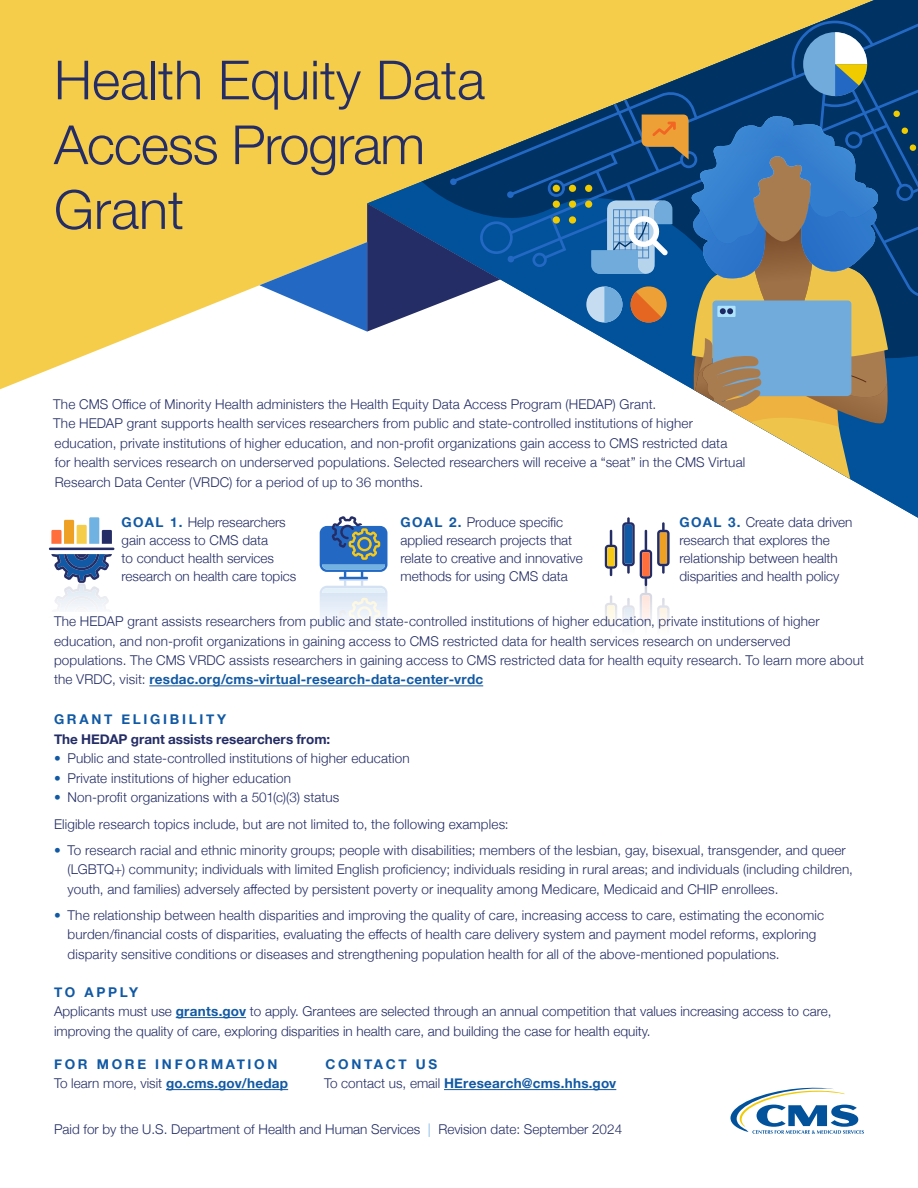
<style>
.page{position:relative;width:918px;height:1188px;background:#fff}
.page>*{position:absolute;margin:0;border:0;box-sizing:border-box;transform-origin:0 0}
.t1{font:300 54px/64.8px "Helvetica Neue LT Std";color:#242d65}
.t2{font:300 13.5px/19.5px "Helvetica Neue";letter-spacing:.01em;color:#242d65}
.t3{font:700 13.5px "Helvetica Neue";letter-spacing:.2em;color:#1159a4}
.t4{font:700 13.5px "Helvetica Neue";letter-spacing:.02em;color:#1159a4}
.t5{font:700 13.5px "Helvetica Neue";color:#242d65}
.s1{font-weight:700;color:#1159a4}
.s2{color:#1159a4}
.s3{font-weight:300;color:#242d65}
.s4{color:#70b2e1}
</style>
<div class="page">
<hr style="left:49px;top:548px;width:65px;height:2px;background:#242d65">
<svg style="left:51px;top:517px;width:61px;height:27px"></svg>
<hr style="left:49px;top:616px;width:65px;height:3px;background:#242d65">
<svg style="left:51px;top:554px;width:61px;height:55px"></svg>
<svg style="left:0;top:0;width:367px;height:389px;background:#f7d361"></svg>
<svg style="left:259px;top:5px;width:659px;height:479px"></svg>
<svg style="left:730px;top:1088px;width:134px;height:46px"></svg>
<hr style="left:149px;top:686px;width:334px;height:1px;background:#1159a4">
<hr style="left:176px;top:1017px;width:70px;height:1px;background:#1159a4">
<hr style="left:166px;top:1089px;width:122px;height:1px;background:#1159a4">
<hr style="left:444px;top:1089px;width:172px;height:1px;background:#1159a4">
<svg style="left:320px;top:516px;width:67px;height:107px"></svg>
<svg style="left:605px;top:517px;width:65px;height:109px"></svg>
<div style="left:607px;top:605px;width:8px;height:19px;background:#fef9e8"></div>
<svg style="left:625px;top:608px;width:7px;height:39px"></svg>
<div style="left:642px;top:595px;width:8px;height:24px;background:#ffebe4"></div>
<h1 class="t1" style="left:54px;top:47px;width:433px">Health Equity Data<br>Access Program<br>Grant</h1>
<p class="t2" style="left:53px;top:393px;width:694px">The CMS Office of Minority Health administers the Health Equity Data Access Program (HEDAP) Grant.<br>The HEDAP grant supports health services researchers from public and state-controlled institutions of higher education, private institutions of higher education, and non-profit organizations gain access to CMS restricted data<br>for health services research on underserved populations. Selected researchers will receive a “seat” in the CMS Virtual Research Data Center (VRDC) for a period of up to 36 months.</p>
<p class="t2" style="left:121px;top:512px;width:176px;line-height:18px"><span class="s1">GOAL 1.</span> Help researchers gain access to CMS data<br>to conduct health services research on health care topics</p>
<p class="t2" style="left:401px;top:512px;width:184px;line-height:18px"><span class="s1">GOAL 2.</span> Produce specific applied research projects that relate to creative and innovative methods for using CMS data</p>
<p class="t2" style="left:680px;top:512px;width:175px;line-height:18px"><span class="s1">GOAL 3.</span> Create data driven research that explores the relationship between health disparities and health policy</p>
<p class="t2" style="left:54px;top:610px;width:812px">The HEDAP grant assists researchers from public and state-controlled institutions of higher education, private institutions of higher education, and non-profit organizations in gaining access to CMS restricted data for health services research on underserved populations. The CMS VRDC assists researchers in gaining access to CMS restricted data for health equity research. To learn more about the VRDC, visit: <span class="s1">resdac.org/cms-virtual-research-data-center-vrdc</span></p>
<p class="t3" style="left:54px;top:709px;width:174px">GRANT ELIGIBILITY</p>
<p class="t5" style="left:54px;top:728px;width:278px">The HEDAP grant assists researchers from:</p>
<p class="t2" style="left:54px;top:748px;width:357px"><span class="s2">•</span> Public and state-controlled institutions of higher education</p>
<p class="t2" style="left:54px;top:767px;width:239px"><span class="s2">•</span> Private institutions of higher education</p>
<p class="t2" style="left:54px;top:783px;width:456px;line-height:26.2px"><span class="s2">•</span> Non-profit organizations with a 501(c)(3) status<br>Eligible research topics include, but are not limited to, the following examples:</p>
<p class="t2" style="left:68px;top:839px;width:787px;text-indent:-14px"><span class="s2">•</span> To research racial and ethnic minority groups; people with disabilities; members of the lesbian, gay, bisexual, transgender, and queer (LGBTQ+) community; individuals with limited English proficiency; individuals residing in rural areas; and individuals (including children, youth, and families) adversely affected by persistent poverty or inequality among Medicare, Medicaid and CHIP enrollees.</p>
<p class="t2" style="left:68px;top:904px;width:758px;text-indent:-14px"><span class="s2">•</span> The relationship between health disparities and improving the quality of care, increasing access to care, estimating the economic burden/financial costs of disparities, evaluating the effects of health care delivery system and payment model reforms, exploring disparity sensitive conditions or diseases and strengthening population health for all of the above-mentioned populations.</p>
<p class="t2" style="left:54px;top:981px;width:779px"><span class="s1">TO APPLY<br></span>Applicants must use <span class="s1">grants.gov</span> to apply. Grantees are selected through an annual competition that values increasing access to care, improving the quality of care, exploring disparities in health care, and building the case for health equity.</p>
<p class="t3" style="left:54px;top:1053px;width:225px">FOR MORE INFORMATION</p>
<p class="t3" style="left:325px;top:1053px;width:113px">CONTACT US</p>
<p class="t2" style="left:54px;top:1073px;width:236px">To learn more, visit <span class="s1">go.cms.gov/hedap</span></p>
<p class="t4" style="left:324px;top:1073px;width:294px"><span class="s3">To contact us, email</span> HEresearch@cms.hhs.gov</p>
<p class="t2" style="left:54px;top:1118px;width:570px">Paid for by the U.S. Department of Health and Human Services <span class="s4">|</span> Revision date: September 2024</p>
</div>
